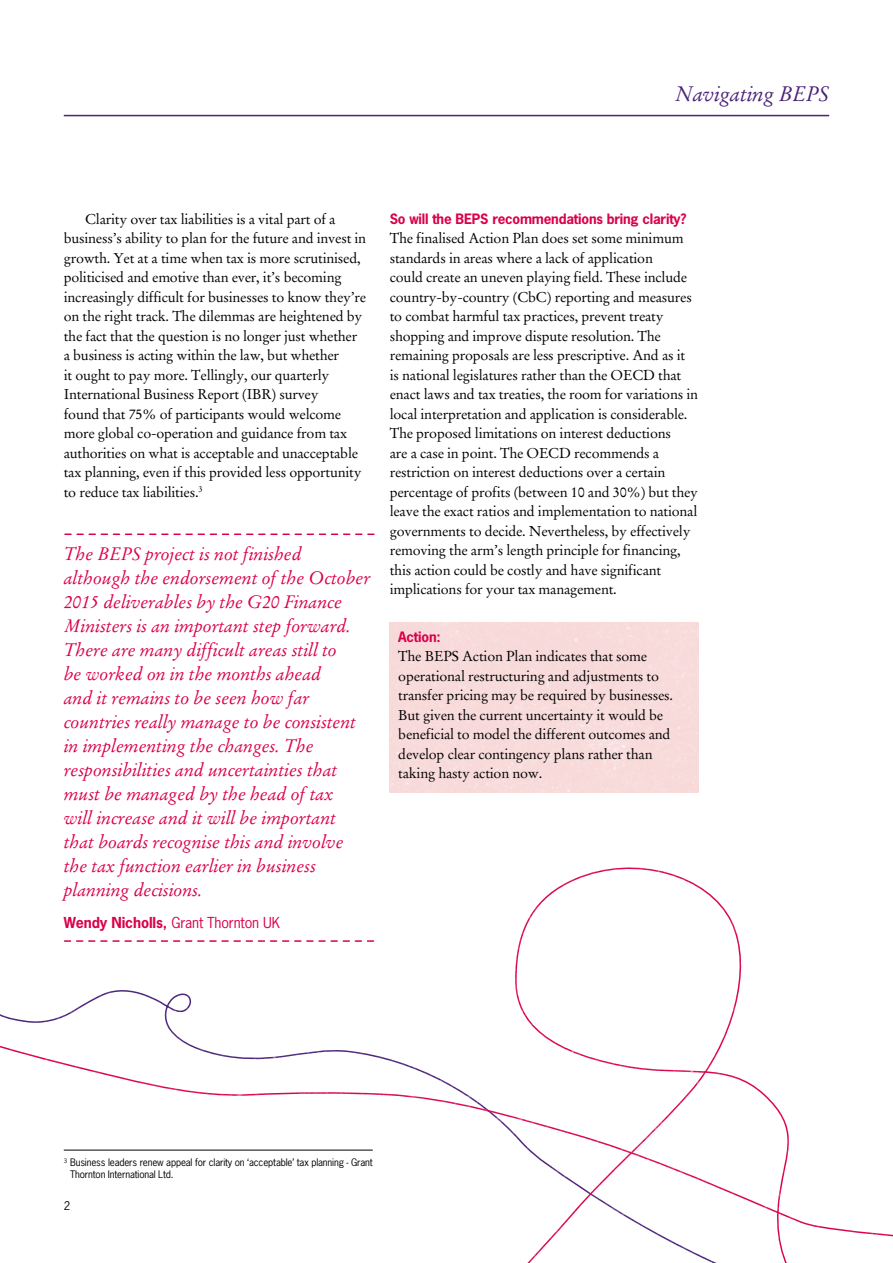
<style>
.page{position:relative;width:893px;height:1263px;background:#fff}
.page>*{position:absolute;margin:0;border:0;box-sizing:border-box;transform-origin:0 0}
.t1{font:italic 21px "Stempel Garamond";letter-spacing:-.015em;color:#4a2278}
.t2{font:italic 18px/24px "Stempel Garamond";letter-spacing:-.01em;color:#da004c}
.t3{font:14.25px/19.5px "Stempel Garamond";letter-spacing:-.015em;color:#000}
.t4{font:14.25px "News Gothic";letter-spacing:-.01em;color:#da004c}
.t5{font:700 13.5px "News Gothic";letter-spacing:-.015em;color:#da004c}
.t6{font:11.25px "News Gothic";color:#000}
.t7{font:9.75px/11.7px "News Gothic";letter-spacing:-.015em;color:#000}
.s1{font-weight:700}
</style>
<div class="page">
<img style="left:0;top:114px;width:893px;height:1149px">
<hr style="left:64px;top:115px;width:765px;height:1px;background:#4a2278">
<svg style="left:65px;top:533px;width:309px;height:2px"></svg>
<svg style="left:65px;top:940px;width:309px;height:2px"></svg>
<hr style="left:64px;top:1150px;width:309px;height:1px;background:#000">
<h1 class="t1" style="left:675px;top:81px;width:155px">Navigating BEPS</h1>
<p class="t3" style="left:64px;top:209px;width:304px;text-indent:21px">Clarity over tax liabilities is a vital part of a business’s ability to plan for the future and invest in growth. Yet at a time when tax is more scrutinised, politicised and emotive than ever, it’s becoming increasingly difficult for businesses to know they’re on the right track. The dilemmas are heightened by the fact that the question is no longer just whether a business is acting within the law, but whether<br>it ought to pay more. Tellingly, our quarterly International Business Report (IBR) survey<br>found that 75% of participants would welcome more global co-operation and guidance from tax authorities on what is acceptable and unacceptable tax planning, even if this provided less opportunity to reduce tax liabilities.<sup>3</sup></p>
<p class="t2" style="left:64px;top:541px;width:308px">The BEPS project is not finished although the endorsement of the October 2015 deliverables by the G20 Finance Ministers is an important step forward.<br>There are many difficult areas still to<br>be worked on in the months ahead<br>and it remains to be seen how far countries really manage to be consistent in implementing the changes. The responsibilities and uncertainties that must be managed by the head of tax<br>will increase and it will be important that boards recognise this and involve the tax function earlier in business planning decisions.</p>
<p class="t4" style="left:64px;top:914px;width:218px"><span class="s1">Wendy Nicholls,</span> Grant Thornton UK</p>
<p class="t5" style="left:390px;top:210px;width:298px">So will the BEPS recommendations bring clarity?</p>
<p class="t3" style="left:390px;top:229px;width:310px">The finalised Action Plan does set some minimum standards in areas where a lack of application<br>could create an uneven playing field. These include country-by-country (CbC) reporting and measures to combat harmful tax practices, prevent treaty shopping and improve dispute resolution. The remaining proposals are less prescriptive. And as it is national legislatures rather than the OECD that enact laws and tax treaties, the room for variations in local interpretation and application is considerable.<br>The proposed limitations on interest deductions<br>are a case in point. The OECD recommends a restriction on interest deductions over a certain percentage of profits (between 10 and 30%) but they leave the exact ratios and implementation to national governments to decide. Nevertheless, by effectively removing the arm’s length principle for financing, this action could be costly and have significant implications for your tax management.</p>
<p class="t5" style="left:398px;top:628px;width:44px">Action:</p>
<p class="t3" style="left:398px;top:647px;width:276px">The BEPS Action Plan indicates that some operational restructuring and adjustments to transfer pricing may be required by businesses.<br>But given the current uncertainty it would be beneficial to model the different outcomes and develop clear contingency plans rather than taking hasty action now.</p>
<p class="t7" style="left:70px;top:1156px;width:304px;text-indent:-6px"><sup>3</sup> Business leaders renew appeal for clarity on ‘acceptable’ tax planning - Grant<br>Thornton International Ltd.</p>
<p class="t6" style="left:64px;top:1199px;width:8px">2</p>
</div>
